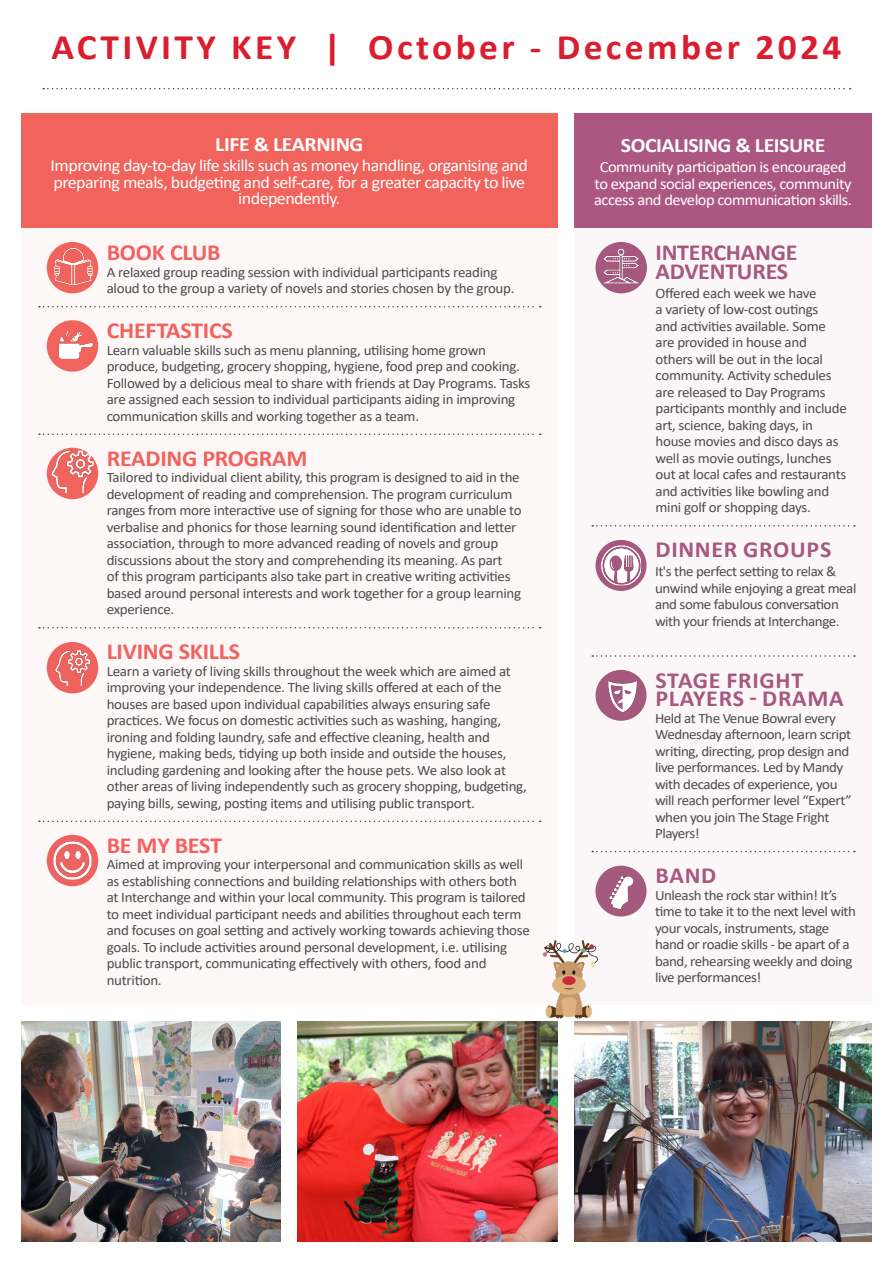
<style>
.page{position:relative;width:893px;height:1263px;background:#fff}
.page>*{position:absolute;margin:0;border:0;box-sizing:border-box;transform-origin:0 0}
.t1{font:700 36px "Calibri";letter-spacing:.09em;color:#da1e30;scale:1.04 1}
.t2{font:700 23.1px "Calibri";letter-spacing:-.01em;color:#f0635f;scale:1.04 1}
.t3{font:700 23.1px/18.5px "Calibri";letter-spacing:.02em;color:#a7587f;scale:1.04 1}
.t4{font:700 23.1px/18.5px "Calibri";letter-spacing:-.01em;color:#a7587f;scale:1.04 1}
.t5{font:700 20.4px "Calibri";letter-spacing:-.02em;color:#fff;scale:1.06 1}
.t6{font:17.1px/16.5px "Calibri";letter-spacing:-.03em;color:#fff;text-align:center;scale:1.05 1}
.t7{font:15.6px/16.5px "Calibri";letter-spacing:-.03em;color:#fff;text-align:center;scale:1.05 1}
.t8{font:14.4px/16.5px "Calibri";letter-spacing:-.02em;color:#4b4c4d;scale:1.04 1}
.t9{font:14.25px/16.5px "Calibri";letter-spacing:-.03em;color:#4b4c4d;scale:1.05 1}
</style>
<div class="page">
<svg style="left:43px;top:88px;width:808px;height:1px"></svg>
<div style="left:21px;top:204px;width:536px;height:801px;background:#fef7f7"></div>
<div style="left:574px;top:200px;width:298px;height:805px;background:#fbf7f9"></div>
<div style="left:574px;top:113px;width:298px;height:114px;background:#ab5782"></div>
<div style="left:21px;top:113px;width:536px;height:114px;background:#f1635d"></div>
<div style="left:47px;top:642px;width:51px;height:51px;background:#ef635f;border-radius:50%"></div>
<img style="left:55px;top:650px;width:35px;height:35px">
<div style="left:47px;top:835px;width:51px;height:51px;background:#ed6362;border-radius:50%"></div>
<img style="left:54px;top:841px;width:37px;height:38px">
<svg style="left:39px;top:306px;width:502px;height:1px"></svg>
<svg style="left:39px;top:433px;width:502px;height:2px"></svg>
<svg style="left:39px;top:820px;width:502px;height:2px"></svg>
<svg style="left:39px;top:627px;width:502px;height:1px"></svg>
<div style="left:595px;top:540px;width:51px;height:51px;background:#a7587f;border-radius:50%"></div>
<img style="left:601px;top:545px;width:40px;height:40px">
<svg style="left:592px;top:525px;width:263px;height:2px"></svg>
<svg style="left:592px;top:851px;width:263px;height:1px"></svg>
<div style="left:47px;top:242px;width:51px;height:51px;background:#f1635d;border-radius:50%"></div>
<img style="left:54px;top:248px;width:38px;height:38px">
<div style="left:47px;top:320px;width:51px;height:52px;background:#f1635d;border-radius:50%"></div>
<img style="left:52px;top:326px;width:46px;height:37px">
<div style="left:47px;top:448px;width:51px;height:51px;background:#f1635d;border-radius:50%"></div>
<img style="left:51px;top:450px;width:43px;height:43px">
<div style="left:595px;top:242px;width:52px;height:51px;background:#a7587f;border-radius:50%"></div>
<img style="left:604px;top:249px;width:35px;height:35px">
<div style="left:595px;top:670px;width:51px;height:51px;background:#a5597d;border-radius:50%"></div>
<img style="left:608px;top:682px;width:29px;height:30px">
<div style="left:595px;top:866px;width:51px;height:50px;background:#a45a7c;border-radius:50%"></div>
<img style="left:597px;top:866px;width:49px;height:47px">
<svg style="left:592px;top:655px;width:263px;height:2px"></svg>
<img style="left:574px;top:1022px;width:298px;height:220px">
<img style="left:298px;top:1022px;width:259px;height:220px">
<img style="left:21px;top:1022px;width:260px;height:220px">
<img style="left:540px;top:940px;width:61px;height:82px">
<p class="t1" style="left:51px;top:22px;width:761px">ACTIVITY KEY | October - December 2024</p>
<p class="t5" style="left:215px;top:129px;width:141px">LIFE &amp; LEARNING</p>
<p class="t6" style="left:51px;top:157px;width:456px">Improving day-to-day life skills such as money handling, organising and preparing meals, budgeting and self-care, for a greater capacity to live independently.</p>
<p class="t2" style="left:107px;top:236px;width:111px">BOOK CLUB</p>
<p class="t8" style="left:107px;top:263px;width:394px">A relaxed group reading session with individual participants reading aloud to the group a variety of novels and stories chosen by the group.</p>
<p class="t2" style="left:107px;top:314px;width:123px">CHEFTASTICS</p>
<p class="t8" style="left:107px;top:341px;width:409px">Learn valuable skills such as menu planning, utilising home grown produce, budgeting, grocery shopping, hygiene, food prep and cooking.<br>Followed by a delicious meal to share with friends at Day Programs. Tasks are assigned each session to individual participants aiding in improving communication skills and working together as a team.</p>
<p class="t2" style="left:107px;top:442px;width:195px">READING PROGRAM</p>
<p class="t8" style="left:107px;top:469px;width:401px">Tailored to individual client ability, this program is designed to aid in the development of reading and comprehension. The program curriculum ranges from more interactive use of signing for those who are unable to verbalise and phonics for those learning sound identification and letter association, through to more advanced reading of novels and group discussions about the story and comprehending its meaning. As part<br>of this program participants also take part in creative writing activities based around personal interests and work together for a group learning experience.</p>
<p class="t2" style="left:107px;top:635px;width:130px">LIVING SKILLS</p>
<p class="t8" style="left:107px;top:662px;width:406px">Learn a variety of living skills throughout the week which are aimed at improving your independence. The living skills offered at each of the houses are based upon individual capabilities always ensuring safe practices. We focus on domestic activities such as washing, hanging, ironing and folding laundry, safe and effective cleaning, health and hygiene, making beds, tidying up both inside and outside the houses, including gardening and looking after the house pets. We also look at other areas of living independently such as grocery shopping, budgeting, paying bills, sewing, posting items and utilising public transport.</p>
<p class="t2" style="left:107px;top:829px;width:112px">BE MY BEST</p>
<p class="t8" style="left:107px;top:856px;width:408px">Aimed at improving your interpersonal and communication skills as well as establishing connections and building relationships with others both at Interchange and within your local community. This program is tailored to meet individual participant needs and abilities throughout each term and focuses on goal setting and actively working towards achieving those goals. To include activities around personal development, i.e. utilising public transport, communicating effectively with others, food and nutrition.</p>
<p class="t5" style="left:621px;top:130px;width:194px">SOCIALISING &amp; LEISURE</p>
<p class="t7" style="left:594px;top:158px;width:247px">Community participation is encouraged to expand social experiences, community access and develop communication skills.</p>
<p class="t4" style="left:655px;top:243px;width:138px">INTERCHANGE<br>ADVENTURES</p>
<p class="t8" style="left:655px;top:284px;width:185px">Offered each week we have<br>a variety of low-cost outings<br>and activities available. Some are provided in house and others will be out in the local community. Activity schedules are released to Day Programs participants monthly and include art, science, baking days, in house movies and disco days as well as movie outings, lunches out at local cafes and restaurants and activities like bowling and mini golf or shopping days.</p>
<p class="t3" style="left:655px;top:540px;width:171px">DINNER GROUPS</p>
<p class="t9" style="left:655px;top:563px;width:193px">It's the perfect setting to relax &amp; unwind while enjoying a great meal and some fabulous conversation with your friends at Interchange.</p>
<p class="t3" style="left:655px;top:670px;width:182px">STAGE FRIGHT<br>PLAYERS - DRAMA</p>
<p class="t9" style="left:655px;top:709px;width:189px">Held at The Venue Bowral every<br>Wednesday afternoon, learn script writing, directing, prop design and live performances. Led by Mandy with decades of experience, you will reach performer level “Expert” when you join The Stage Fright<br>Players!</p>
<p class="t3" style="left:655px;top:866px;width:60px">BAND</p>
<p class="t9" style="left:655px;top:886px;width:193px">Unleash the rock star within! It’s time to take it to the next level with your vocals, instruments, stage hand or roadie skills - be apart of a band, rehearsing weekly and doing live performances!</p>
</div>
